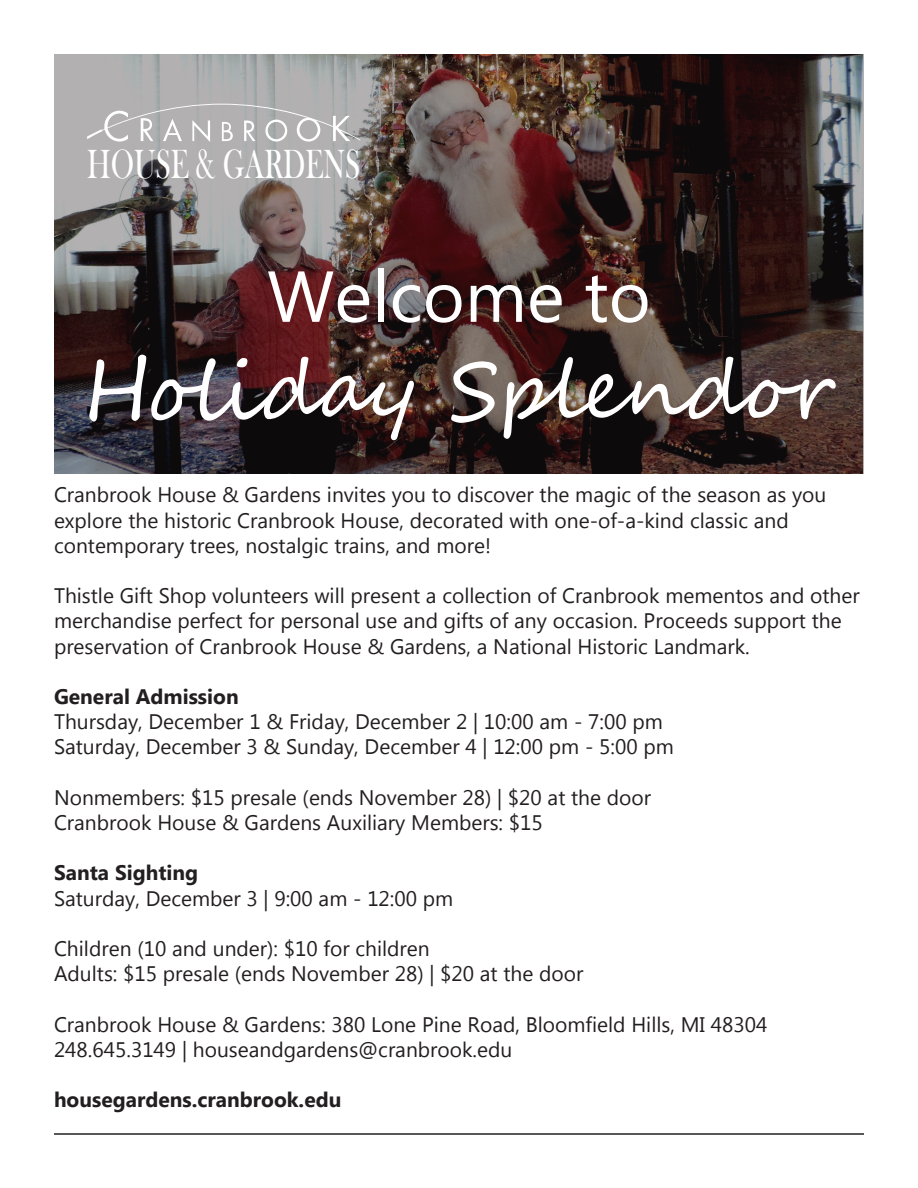
<style>
.page{position:relative;width:918px;height:1188px;background:#fff}
.page>*{position:absolute;margin:0;border:0;box-sizing:border-box;transform-origin:0 0}
.t1{font:81px "Segoe Script";color:#fff}
.t2{font:72px "Microsoft New Tai Lue";color:#fff}
.t3{font:41.85px "Bask Old Face";color:#fff;scale:.69 1}
.t4{font:21px/25.2px "Microsoft New Tai Lue";color:#231f20}
.t5{font:700 21px "Microsoft New Tai Lue";color:#231f20}
</style>
<div class="page">
<hr style="left:54px;top:1133px;width:810px;height:2px;background:#231f20">
<img style="left:54px;top:54px;width:810px;height:419px">
<svg style="left:87px;top:104px;width:273px;height:38px"></svg>
<p class="t3" style="left:87px;top:141px;width:397px">HOUSE &amp; GARDENS</p>
<p class="t2" style="left:267px;top:255px;width:385px">Welcome to</p>
<p class="t1" style="left:83px;top:325px;width:752px">Holiday Splendor</p>
<p class="t4" style="left:54px;top:484px;width:774px">Cranbrook House &amp; Gardens invites you to discover the magic of the season as you explore the historic Cranbrook House, decorated with one-of-a-kind classic and contemporary trees, nostalgic trains, and more!</p>
<p class="t4" style="left:54px;top:585px;width:807px">Thistle Gift Shop volunteers will present a collection of Cranbrook mementos and other merchandise perfect for personal use and gifts of any occasion. Proceeds support the preservation of Cranbrook House &amp; Gardens, a National Historic Landmark.</p>
<p class="t5" style="left:54px;top:685px;width:186px">General Admission</p>
<p class="t4" style="left:54px;top:711px;width:610px">Thursday, December 1 &amp; Friday, December 2 | 10:00 am - 7:00 pm</p>
<p class="t4" style="left:54px;top:736px;width:621px">Saturday, December 3 &amp; Sunday, December 4 | 12:00 pm - 5:00 pm</p>
<p class="t4" style="left:54px;top:786px;width:599px">Nonmembers: $15 presale (ends November 28) | $20 at the door</p>
<p class="t4" style="left:54px;top:812px;width:490px">Cranbrook House &amp; Gardens Auxiliary Members: $15</p>
<p class="t5" style="left:54px;top:861px;width:146px">Santa Sighting</p>
<p class="t4" style="left:54px;top:887px;width:401px">Saturday, December 3 | 9:00 am - 12:00 pm</p>
<p class="t4" style="left:54px;top:938px;width:377px">Children (10 and under): $10 for children</p>
<p class="t4" style="left:54px;top:963px;width:531px">Adults: $15 presale (ends November 28) | $20 at the door</p>
<p class="t4" style="left:54px;top:1013px;width:715px">Cranbrook House &amp; Gardens: 380 Lone Pine Road, Bloomfield Hills, MI 48304</p>
<p class="t4" style="left:54px;top:1038px;width:460px">248.645.3149 | houseandgardens@cranbrook.edu</p>
<p class="t5" style="left:54px;top:1088px;width:289px">housegardens.cranbrook.edu</p>
</div>
